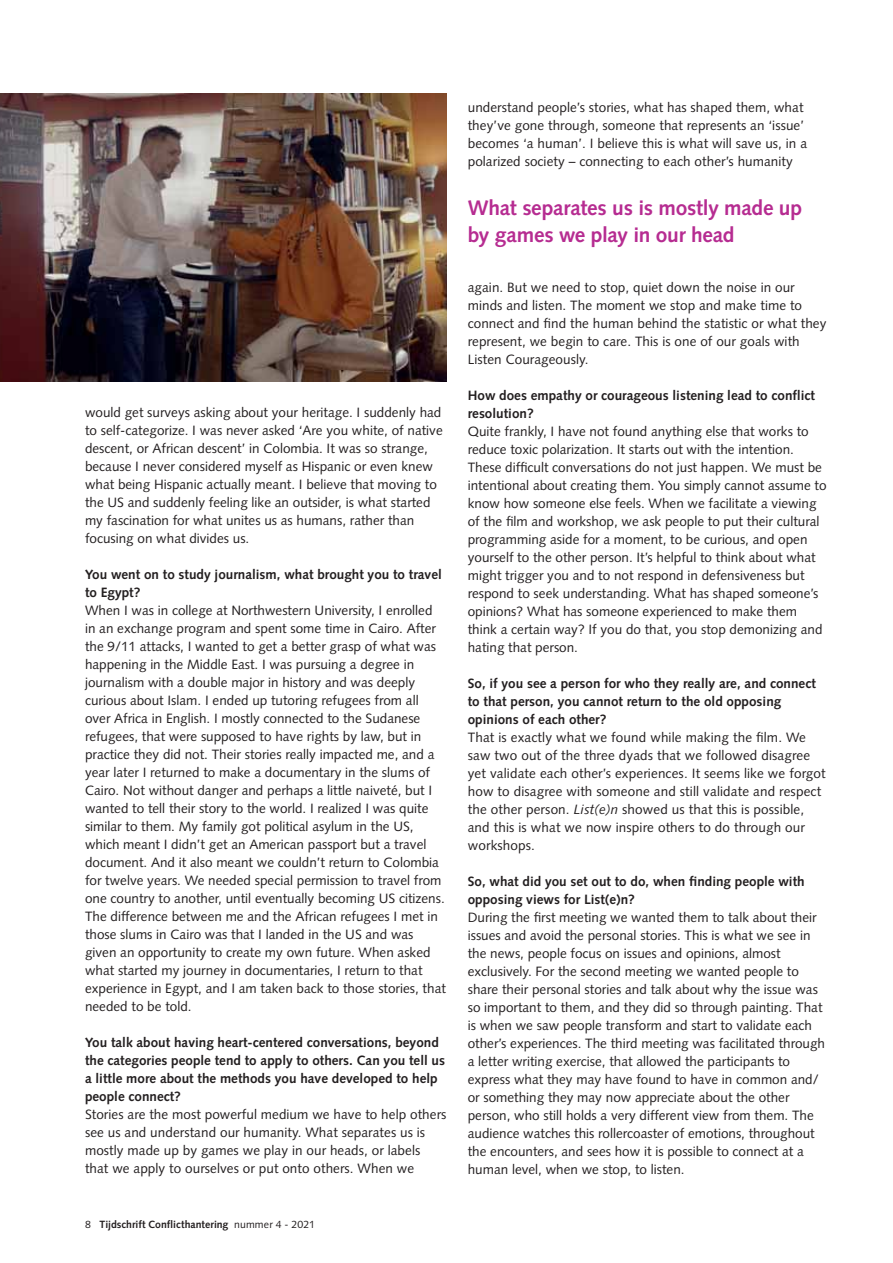
<style>
.page{position:relative;width:893px;height:1263px;background:#fff}
.page>*{position:absolute;margin:0;border:0;box-sizing:border-box;transform-origin:0 0}
.t1{font:700 21px/27px "Syntax LT Std";letter-spacing:-.01em;color:#b62c91}
.t2{font:13.5px/18px "Syntax LT Std";color:#231f20}
.t3{font:700 13.5px/18px "Syntax LT Std";color:#231f20}
.t4{font:700 10.5px "Syntax LT Std";color:#231f20}
.s1{font-weight:400}
.s2{font-style:italic}
</style>
<div class="page">
<img style="left:0;top:94px;width:446px;height:288px">
<p class="t2" style="left:85px;top:404px;width:359px">would get surveys asking about your heritage. I suddenly had to self-categorize. I was never asked ‘Are you white, of native descent, or African descent’ in Colombia. It was so strange, because I never considered myself as Hispanic or even knew what being Hispanic actually meant. I believe that moving to the US and suddenly feeling like an outsider, is what started my fascination for what unites us as humans, rather than focusing on what divides us.</p>
<p class="t3" style="left:85px;top:566px;width:358px">You went on to study journalism, what brought you to travel to Egypt?</p>
<p class="t2" style="left:85px;top:602px;width:362px">When I was in college at Northwestern University, I enrolled in an exchange program and spent some time in Cairo. After the 9/11 attacks, I wanted to get a better grasp of what was happening in the Middle East. I was pursuing a degree in journalism with a double major in history and was deeply curious about Islam. I ended up tutoring refugees from all over Africa in English. I mostly connected to the Sudanese refugees, that were supposed to have rights by law, but in practice they did not. Their stories really impacted me, and a year later I returned to make a documentary in the slums of Cairo. Not without danger and perhaps a little naiveté, but I wanted to tell their story to the world. I realized I was quite similar to them. My family got political asylum in the US, which meant I didn’t get an American passport but a travel document. And it also meant we couldn’t return to Colombia for twelve years. We needed special permission to travel from one country to another, until eventually becoming US citizens.<br>The difference between me and the African refugees I met in those slums in Cairo was that I landed in the US and was given an opportunity to create my own future. When asked what started my journey in documentaries, I return to that experience in Egypt, and I am taken back to those stories, that needed to be told.</p>
<p class="t3" style="left:85px;top:1034px;width:362px">You talk about having heart-centered conversations, beyond the categories people tend to apply to others. Can you tell us a little more about the methods you have developed to help people connect?</p>
<p class="t2" style="left:85px;top:1106px;width:363px">Stories are the most powerful medium we have to help others see us and understand our humanity. What separates us is mostly made up by games we play in our heads, or labels that we apply to ourselves or put onto others. When we</p>
<p class="t4" style="left:85px;top:1219px;width:231px"><span class="s1">8</span> Tijdschrift Conflicthantering <span class="s1">nummer 4 - 2021</span></p>
<p class="t2" style="left:468px;top:99px;width:341px">understand people’s stories, what has shaped them, what they’ve gone through, someone that represents an ‘issue’ becomes ‘a human’. I believe this is what will save us, in a polarized society – connecting to each other’s humanity</p>
<h1 class="t1" style="left:468px;top:195px;width:336px">What separates us is mostly made up by games we play in our head</h1>
<p class="t2" style="left:468px;top:279px;width:360px">again. But we need to stop, quiet down the noise in our minds and listen. The moment we stop and make time to connect and find the human behind the statistic or what they represent, we begin to care. This is one of our goals with Listen Courageously.</p>
<p class="t3" style="left:468px;top:387px;width:349px">How does empathy or courageous listening lead to conflict resolution?</p>
<p class="t2" style="left:468px;top:423px;width:360px">Quite frankly, I have not found anything else that works to reduce toxic polarization. It starts out with the intention.<br>These difficult conversations do not just happen. We must be intentional about creating them. You simply cannot assume to know how someone else feels. When we facilitate a viewing of the film and workshop, we ask people to put their cultural programming aside for a moment, to be curious, and open yourself to the other person. It’s helpful to think about what might trigger you and to not respond in defensiveness but respond to seek understanding. What has shaped someone’s opinions? What has someone experienced to make them think a certain way? If you do that, you stop demonizing and hating that person.</p>
<p class="t3" style="left:468px;top:674px;width:350px">So, if you see a person for who they really are, and connect to that person, you cannot return to the old opposing opinions of each other?</p>
<p class="t2" style="left:468px;top:728px;width:359px">That is exactly what we found while making the film. We saw two out of the three dyads that we followed disagree yet validate each other’s experiences. It seems like we forgot how to disagree with someone and still validate and respect the other person. <span class="s2">List(e)n</span> showed us that this is possible, and this is what we now inspire others to do through our workshops.</p>
<p class="t3" style="left:468px;top:872px;width:338px">So, what did you set out to do, when finding people with opposing views for List(e)n?</p>
<p class="t2" style="left:468px;top:908px;width:359px">During the first meeting we wanted them to talk about their issues and avoid the personal stories. This is what we see in the news, people focus on issues and opinions, almost exclusively. For the second meeting we wanted people to share their personal stories and talk about why the issue was so important to them, and they did so through painting. That is when we saw people transform and start to validate each other’s experiences. The third meeting was facilitated through a letter writing exercise, that allowed the participants to express what they may have found to have in common and/ or something they may now appreciate about the other person, who still holds a very different view from them. The audience watches this rollercoaster of emotions, throughout the encounters, and sees how it is possible to connect at a human level, when we stop, to listen.</p>
</div>
